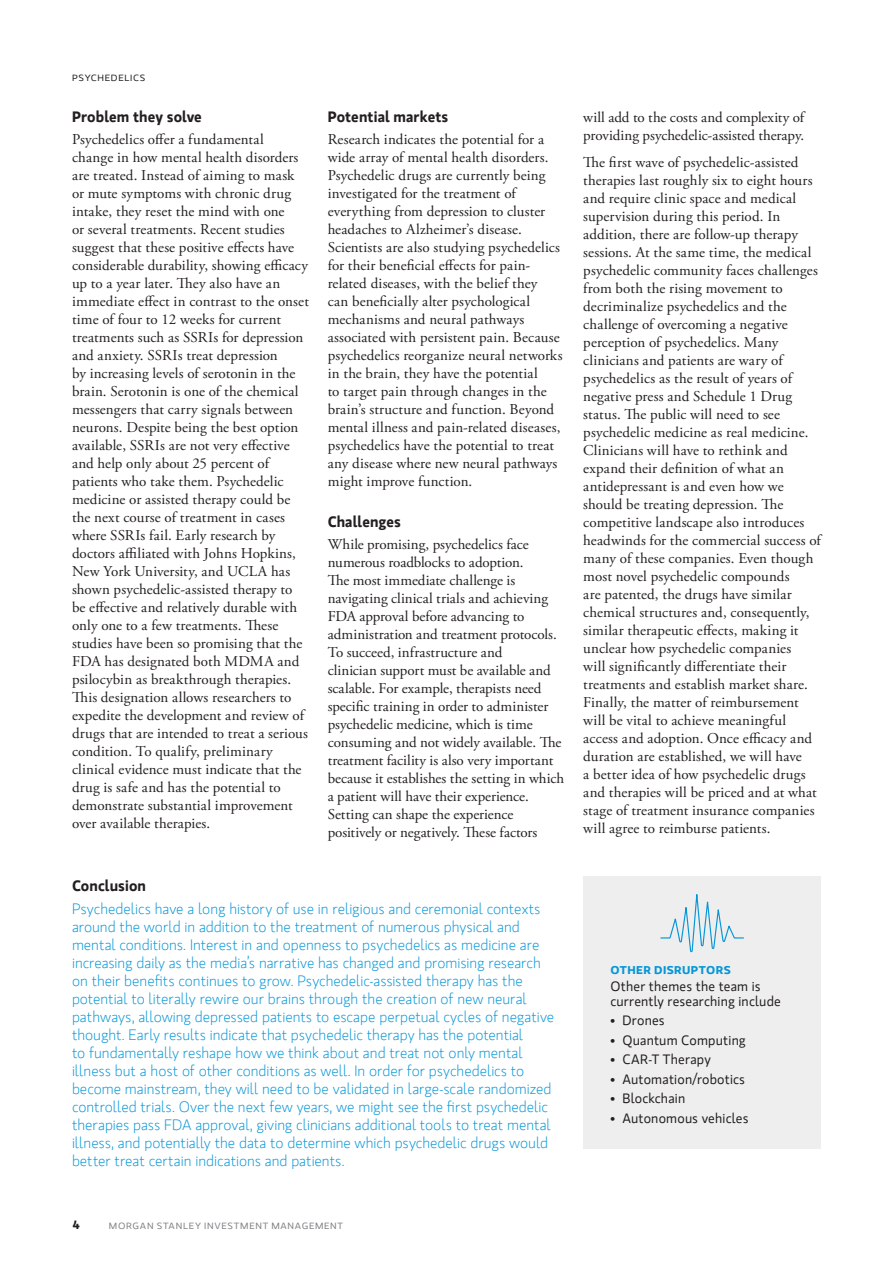
<style>
.page{position:relative;width:893px;height:1263px;background:#fff}
.page>*{position:absolute;margin:0;border:0;box-sizing:border-box;transform-origin:0 0}
.t1{font:15px/18px "Adobe Garamond Pro";letter-spacing:.005em;color:#231f20}
.t2{font:300 15px/18px "MS Gloriola II Std";color:#0696d7}
.t3{font:700 15px "MS Gloriola II Std";letter-spacing:.01em;color:#231f20}
.t4{font:13.5px/15px "MS Gloriola II Std";letter-spacing:.015em;color:#231f20}
.t5{font:700 12px "MS Gloriola II Std";color:#231f20}
.t6{font:700 11.25px "MS Gloriola II Std";letter-spacing:.035em;color:#0696d7;scale:1.1 1}
.t7{font:9px "MS Gloriola II Std";letter-spacing:.075em;color:#808285;scale:1.1 1}
.t8{font:9px "MS Gloriola II Std";letter-spacing:.065em;color:#231f20;scale:1.1 1}
.s1{font-size:12px}
</style>
<div class="page">
<div style="left:583px;top:876px;width:238px;height:272px;background:#eeeeef"></div>
<svg style="left:660px;top:894px;width:84px;height:59px"></svg>
<p class="t8" style="left:72px;top:73px;width:68px">PSYCHEDELICS</p>
<p class="t3" style="left:72px;top:109px;width:131px">Problem they solve</p>
<p class="t1" style="left:72px;top:132px;width:238px">Psychedelics offer a fundamental<br>change in how mental health disorders are treated. Instead of aiming to mask or mute symptoms with chronic drug intake, they reset the mind with one<br>or several treatments. Recent studies suggest that these positive effects have considerable durability, showing efficacy up to a year later. They also have an immediate effect in contrast to the onset time of four to 12 weeks for current treatments such as SSRIs for depression and anxiety. SSRIs treat depression<br>by increasing levels of serotonin in the brain. Serotonin is one of the chemical messengers that carry signals between neurons. Despite being the best option available, SSRIs are not very effective and help only about 25 percent of patients who take them. Psychedelic medicine or assisted therapy could be the next course of treatment in cases where SSRIs fail. Early research by doctors affiliated with Johns Hopkins, New York University, and UCLA has shown psychedelic-assisted therapy to be effective and relatively durable with only one to a few treatments. These studies have been so promising that the FDA has designated both MDMA and psilocybin as breakthrough therapies.<br>This designation allows researchers to expedite the development and review of drugs that are intended to treat a serious condition. To qualify, preliminary clinical evidence must indicate that the drug is safe and has the potential to demonstrate substantial improvement over available therapies.</p>
<p class="t3" style="left:328px;top:109px;width:122px">Potential markets</p>
<p class="t1" style="left:328px;top:132px;width:236px">Research indicates the potential for a wide array of mental health disorders.<br>Psychedelic drugs are currently being investigated for the treatment of everything from depression to cluster headaches to Alzheimer’s disease.<br>Scientists are also studying psychedelics for their beneficial effects for pain&shy;related diseases, with the belief they<br>can beneficially alter psychological mechanisms and neural pathways associated with persistent pain. Because psychedelics reorganize neural networks in the brain, they have the potential<br>to target pain through changes in the brain’s structure and function. Beyond mental illness and pain-related diseases, psychedelics have the potential to treat any disease where new neural pathways might improve function.</p>
<p class="t3" style="left:328px;top:514px;width:75px">Challenges</p>
<p class="t1" style="left:328px;top:537px;width:238px">While promising, psychedelics face numerous roadblocks to adoption.<br>The most immediate challenge is navigating clinical trials and achieving FDA approval before advancing to administration and treatment protocols.<br>To succeed, infrastructure and<br>clinician support must be available and scalable. For example, therapists need specific training in order to administer psychedelic medicine, which is time consuming and not widely available. The treatment facility is also very important because it establishes the setting in which a patient will have their experience.<br>Setting can shape the experience positively or negatively. These factors</p>
<p class="t3" style="left:72px;top:878px;width:76px">Conclusion</p>
<p class="t2" style="left:72px;top:900px;width:484px">Psychedelics have a long history of use in religious and ceremonial contexts around the world in addition to the treatment of numerous physical and mental conditions. Interest in and openness to psychedelics as medicine are increasing daily as the media’s narrative has changed and promising research on their benefits continues to grow. Psychedelic-assisted therapy has the potential to literally rewire our brains through the creation of new neural pathways, allowing depressed patients to escape perpetual cycles of negative thought. Early results indicate that psychedelic therapy has the potential<br>to fundamentally reshape how we think about and treat not only mental illness but a host of other conditions as well. In order for psychedelics to become mainstream, they will need to be validated in large-scale randomized controlled trials. Over the next few years, we might see the first psychedelic therapies pass FDA approval, giving clinicians additional tools to treat mental illness, and potentially the data to determine which psychedelic drugs would better treat certain indications and patients.</p>
<p class="t1" style="left:583px;top:109px;width:222px">will add to the costs and complexity of providing psychedelic-assisted therapy.</p>
<p class="t1" style="left:583px;top:154px;width:239px">The first wave of psychedelic-assisted therapies last roughly six to eight hours and require clinic space and medical supervision during this period. In addition, there are follow-up therapy sessions. At the same time, the medical psychedelic community faces challenges from both the rising movement to decriminalize psychedelics and the challenge of overcoming a negative perception of psychedelics. Many clinicians and patients are wary of psychedelics as the result of years of negative press and Schedule 1 Drug status. The public will need to see psychedelic medicine as real medicine.<br>Clinicians will have to rethink and expand their definition of what an antidepressant is and even how we should be treating depression. The competitive landscape also introduces headwinds for the commercial success of many of these companies. Even though most novel psychedelic compounds<br>are patented, the drugs have similar chemical structures and, consequently, similar therapeutic effects, making it unclear how psychedelic companies<br>will significantly differentiate their treatments and establish market share.<br>Finally, the matter of reimbursement will be vital to achieve meaningful access and adoption. Once efficacy and duration are established, we will have<br>a better idea of how psychedelic drugs and therapies will be priced and at what stage of treatment insurance companies will agree to reimburse patients.</p>
<p class="t6" style="left:610px;top:964px;width:111px">OTHER DISRUPTORS</p>
<p class="t4" style="left:610px;top:979px;width:172px">Other themes the team is currently researching include</p>
<p class="t4" style="left:610px;top:1013px;width:56px"><span class="s1">•</span> Drones</p>
<p class="t4" style="left:610px;top:1033px;width:137px"><span class="s1">•</span> Quantum Computing</p>
<p class="t4" style="left:610px;top:1052px;width:102px"><span class="s1">•</span> CAR-T Therapy</p>
<p class="t4" style="left:610px;top:1072px;width:136px"><span class="s1">•</span> Automation/robotics</p>
<p class="t4" style="left:610px;top:1091px;width:76px"><span class="s1">•</span> Blockchain</p>
<p class="t4" style="left:610px;top:1111px;width:140px"><span class="s1">•</span> Autonomous vehicles</p>
<p class="t5" style="left:73px;top:1218px;width:8px">4</p>
<p class="t7" style="left:109px;top:1221px;width:214px">MORGAN STANLEY INVESTMENT MANAGEMENT</p>
</div>
